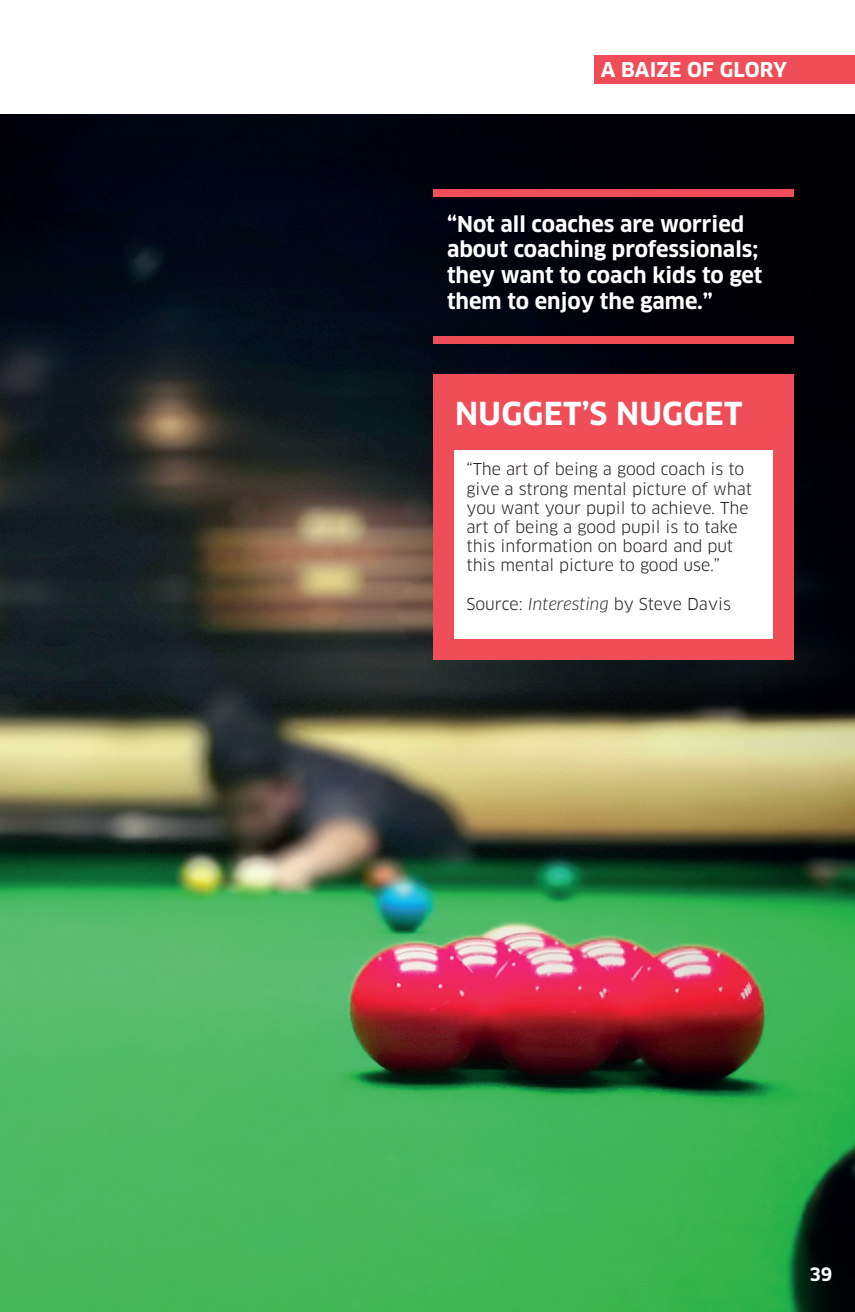
<style>
.page{position:relative;width:855px;height:1312px;background:#fff}
.page>*{position:absolute;margin:0;border:0;box-sizing:border-box;transform-origin:0 0}
.t1{font:700 31px "Clan Pro";letter-spacing:.01em;color:#fff}
.t2{font:700 21.2px/25.6px "Clan Pro";color:#fff}
.t3{font:700 20px "Clan Pro";letter-spacing:.01em;color:#fff}
.t4{font:700 18px "Clan Pro";color:#fff}
.t5{font:16px/19.2px "Clan Pro";color:#231f20}
.s1{font-family:"Clan Offc";font-style:italic}
</style>
<div class="page">
<img style="left:0;top:115px;width:854px;height:1196px">
<div style="left:594px;top:55px;width:260px;height:29px;background:#ef4d58"></div>
<div style="left:433px;top:374px;width:360px;height:285px;background:#ef4d58"></div>
<div style="left:454px;top:451px;width:318px;height:188px;background:#fff"></div>
<div style="left:433px;top:189px;width:360px;height:8px;background:#ef4d58"></div>
<div style="left:433px;top:336px;width:360px;height:7px;background:#ef4d58"></div>
<p class="t3" style="left:600px;top:62px;width:188px">A BAIZE OF GLORY</p>
<h2 class="t2" style="left:447px;top:213px;width:317px">“Not all coaches are worried about coaching professionals; they want to coach kids to get them to enjoy the game.”</h2>
<h1 class="t1" style="left:455px;top:402px;width:289px">NUGGET’S NUGGET</h1>
<p class="t5" style="left:466px;top:461px;width:287px">“The art of being a good coach is to give a strong mental picture of what you want your pupil to achieve. The art of being a good pupil is to take this information on board and put this mental picture to good use.”</p>
<p class="t5" style="left:466px;top:595px;width:266px">Source: <span class="s1">Interesting</span> by Steve Davis</p>
<p class="t4" style="left:809px;top:1267px;width:25px">39</p>
</div>
